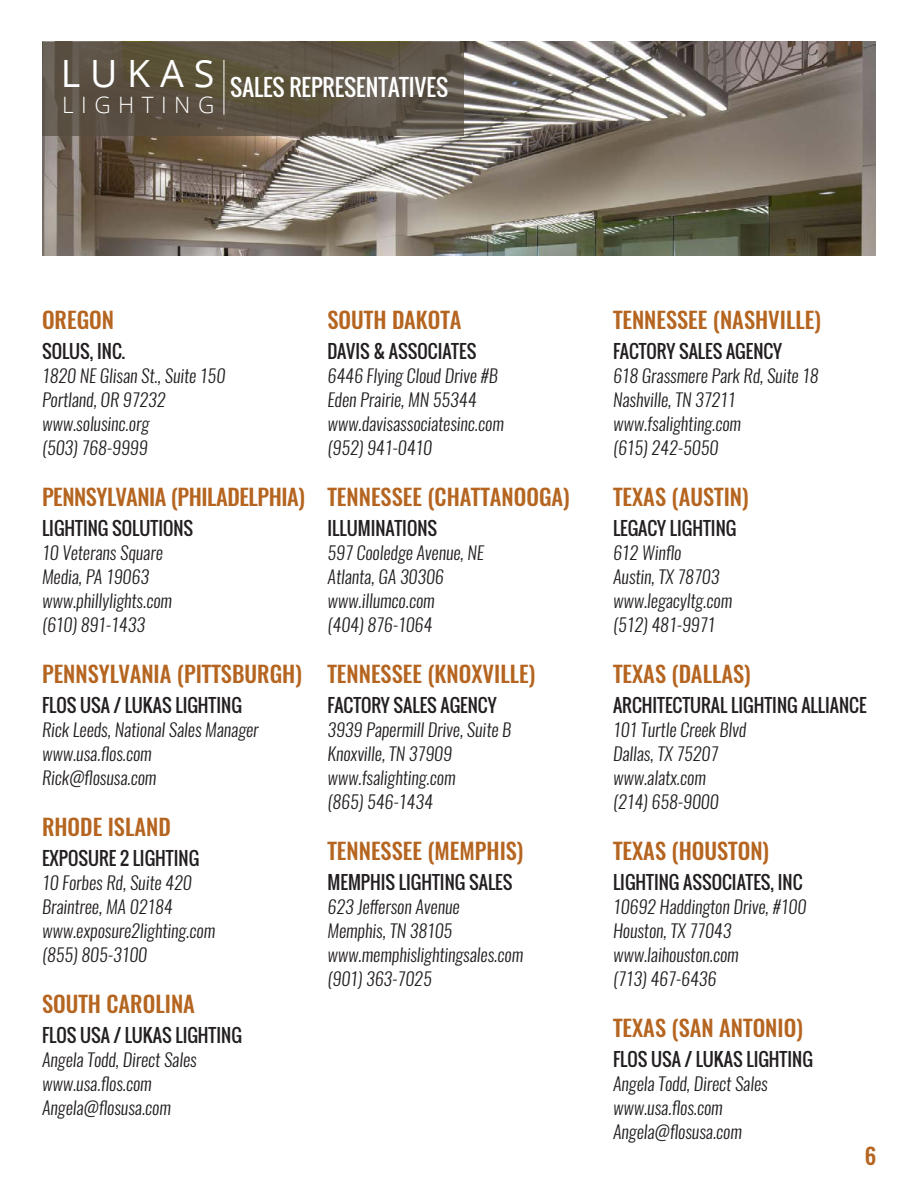
<style>
.page{position:relative;width:918px;height:1188px;background:#fff}
.page>*{position:absolute;margin:0;border:0;box-sizing:border-box;transform-origin:0 0}
.t1{font:37.65px "Open Sans";color:#fff}
.State{font:500 22.5px "Oswald";color:#b56520}
.State-2{font:500 22.5px "Oswald";letter-spacing:-.02em;color:#b56520}
.t2{font:22.5px "Oswald";color:#fff}
.t3{font:300 22.5px "Open Sans";letter-spacing:.33em;color:#fff}
.Listing_-_address{font:italic 300 18px "Oswald";color:#231f20}
.Listing_-_name{font:18px "Oswald";color:#231f20}
</style>
<div class="page">
<img style="left:42px;top:42px;width:834px;height:214px">
<svg style="left:42px;top:42px;width:422px;height:94px;fill:#5b5342"></svg>
<hr style="left:224px;top:60px;width:1px;height:55px;background:#fff">
<p class="t1" style="left:61px;top:48px;width:155px">L U K A S</p>
<p class="t3" style="left:62px;top:90px;width:154px">LIGHTING</p>
<p class="t2" style="left:230px;top:70px;width:219px">SALES REPRESENTATIVES</p>
<p class="State" style="left:42px;top:304px;width:74px">OREGON</p>
<p class="Listing_-_name" style="left:42px;top:337px;width:85px">SOLUS, INC.</p>
<p class="Listing_-_address" style="left:42px;top:363px;width:185px">1820 NE Glisan St., Suite 150</p>
<p class="Listing_-_address" style="left:42px;top:387px;width:125px">Portland, OR 97232</p>
<p class="Listing_-_address" style="left:42px;top:411px;width:109px">www.solusinc.org</p>
<p class="Listing_-_address" style="left:42px;top:435px;width:107px">(503) 768-9999</p>
<p class="State-2" style="left:42px;top:481px;width:264px">PENNSYLVANIA (PHILADELPHIA)</p>
<p class="Listing_-_name" style="left:42px;top:514px;width:153px">LIGHTING SOLUTIONS</p>
<p class="Listing_-_address" style="left:42px;top:540px;width:122px">10 Veterans Square</p>
<p class="Listing_-_address" style="left:42px;top:564px;width:108px">Media, PA 19063</p>
<p class="Listing_-_address" style="left:42px;top:588px;width:132px">www.phillylights.com</p>
<p class="Listing_-_address" style="left:42px;top:612px;width:105px">(610) 891-1433</p>
<p class="State" style="left:42px;top:658px;width:261px">PENNSYLVANIA (PITTSBURGH)</p>
<p class="Listing_-_name" style="left:42px;top:691px;width:201px">FLOS USA / LUKAS LIGHTING</p>
<p class="Listing_-_address" style="left:42px;top:717px;width:218px">Rick Leeds, National Sales Manager</p>
<p class="Listing_-_address" style="left:42px;top:741px;width:111px">www.usa.flos.com</p>
<p class="Listing_-_address" style="left:42px;top:765px;width:116px">Rick@flosusa.com</p>
<p class="State" style="left:42px;top:811px;width:130px">RHODE ISLAND</p>
<p class="Listing_-_name" style="left:42px;top:844px;width:159px">EXPOSURE 2 LIGHTING</p>
<p class="Listing_-_address" style="left:42px;top:870px;width:151px">10 Forbes Rd, Suite 420</p>
<p class="Listing_-_address" style="left:42px;top:894px;width:132px">Braintree, MA 02184</p>
<p class="Listing_-_address" style="left:42px;top:918px;width:175px">www.exposure2lighting.com</p>
<p class="Listing_-_address" style="left:42px;top:942px;width:107px">(855) 805-3100</p>
<p class="State" style="left:42px;top:988px;width:154px">SOUTH CAROLINA</p>
<p class="Listing_-_name" style="left:42px;top:1021px;width:201px">FLOS USA / LUKAS LIGHTING</p>
<p class="Listing_-_address" style="left:42px;top:1047px;width:156px">Angela Todd, Direct Sales</p>
<p class="Listing_-_address" style="left:42px;top:1071px;width:111px">www.usa.flos.com</p>
<p class="Listing_-_address" style="left:42px;top:1095px;width:130px">Angela@flosusa.com</p>
<p class="State" style="left:327px;top:304px;width:135px">SOUTH DAKOTA</p>
<p class="Listing_-_name" style="left:327px;top:337px;width:150px">DAVIS &amp; ASSOCIATES</p>
<p class="Listing_-_address" style="left:327px;top:363px;width:172px">6446 Flying Cloud Drive #B</p>
<p class="Listing_-_address" style="left:327px;top:387px;width:151px">Eden Prairie, MN 55344</p>
<p class="Listing_-_address" style="left:327px;top:411px;width:178px">www.davisassociatesinc.com</p>
<p class="Listing_-_address" style="left:327px;top:435px;width:106px">(952) 941-0410</p>
<p class="State" style="left:327px;top:481px;width:244px">TENNESSEE (CHATTANOOGA)</p>
<p class="Listing_-_name" style="left:327px;top:514px;width:111px">ILLUMINATIONS</p>
<p class="Listing_-_address" style="left:327px;top:540px;width:158px">597 Cooledge Avenue, NE</p>
<p class="Listing_-_address" style="left:327px;top:564px;width:118px">Atlanta, GA 30306</p>
<p class="Listing_-_address" style="left:327px;top:588px;width:109px">www.illumco.com</p>
<p class="Listing_-_address" style="left:327px;top:612px;width:106px">(404) 876-1064</p>
<p class="State" style="left:327px;top:658px;width:209px">TENNESSEE (KNOXVILLE)</p>
<p class="Listing_-_name" style="left:327px;top:691px;width:171px">FACTORY SALES AGENCY</p>
<p class="Listing_-_address" style="left:327px;top:717px;width:185px">3939 Papermill Drive, Suite B</p>
<p class="Listing_-_address" style="left:327px;top:741px;width:126px">Knoxville, TN 37909</p>
<p class="Listing_-_address" style="left:327px;top:765px;width:130px">www.fsalighting.com</p>
<p class="Listing_-_address" style="left:327px;top:789px;width:107px">(865) 546-1434</p>
<p class="State" style="left:327px;top:835px;width:197px">TENNESSEE (MEMPHIS)</p>
<p class="Listing_-_name" style="left:327px;top:868px;width:187px">MEMPHIS LIGHTING SALES</p>
<p class="Listing_-_address" style="left:327px;top:894px;width:134px">623 Jefferson Avenue</p>
<p class="Listing_-_address" style="left:327px;top:918px;width:126px">Memphis, TN 38105</p>
<p class="Listing_-_address" style="left:327px;top:942px;width:197px">www.memphislightingsales.com</p>
<p class="Listing_-_address" style="left:327px;top:966px;width:106px">(901) 363-7025</p>
<p class="State" style="left:613px;top:304px;width:209px">TENNESSEE (NASHVILLE)</p>
<p class="Listing_-_name" style="left:613px;top:337px;width:171px">FACTORY SALES AGENCY</p>
<p class="Listing_-_address" style="left:613px;top:363px;width:207px">618 Grassmere Park Rd, Suite 18</p>
<p class="Listing_-_address" style="left:613px;top:387px;width:124px">Nashville, TN 37211</p>
<p class="Listing_-_address" style="left:613px;top:411px;width:130px">www.fsalighting.com</p>
<p class="Listing_-_address" style="left:613px;top:435px;width:107px">(615) 242-5050</p>
<p class="State" style="left:613px;top:481px;width:137px">TEXAS (AUSTIN)</p>
<p class="Listing_-_name" style="left:613px;top:514px;width:125px">LEGACY LIGHTING</p>
<p class="Listing_-_address" style="left:613px;top:540px;width:70px">612 Winflo</p>
<p class="Listing_-_address" style="left:613px;top:564px;width:108px">Austin, TX 78703</p>
<p class="Listing_-_address" style="left:613px;top:588px;width:121px">www.legacyltg.com</p>
<p class="Listing_-_address" style="left:613px;top:612px;width:104px">(512) 481-9971</p>
<p class="State" style="left:613px;top:658px;width:139px">TEXAS (DALLAS)</p>
<p class="Listing_-_name" style="left:613px;top:691px;width:255px">ARCHITECTURAL LIGHTING ALLIANCE</p>
<p class="Listing_-_address" style="left:613px;top:717px;width:135px">101 Turtle Creek Blvd</p>
<p class="Listing_-_address" style="left:613px;top:741px;width:107px">Dallas, TX 75207</p>
<p class="Listing_-_address" style="left:613px;top:765px;width:94px">www.alatx.com</p>
<p class="Listing_-_address" style="left:613px;top:789px;width:107px">(214) 658-9000</p>
<p class="State" style="left:613px;top:835px;width:158px">TEXAS (HOUSTON)</p>
<p class="Listing_-_name" style="left:613px;top:868px;width:191px">LIGHTING ASSOCIATES, INC</p>
<p class="Listing_-_address" style="left:613px;top:894px;width:195px">10692 Haddington Drive, #100</p>
<p class="Listing_-_address" style="left:613px;top:918px;width:120px">Houston, TX 77043</p>
<p class="Listing_-_address" style="left:613px;top:942px;width:127px">www.laihouston.com</p>
<p class="Listing_-_address" style="left:613px;top:966px;width:105px">(713) 467-6436</p>
<p class="State" style="left:613px;top:1012px;width:191px">TEXAS (SAN ANTONIO)</p>
<p class="Listing_-_name" style="left:613px;top:1045px;width:201px">FLOS USA / LUKAS LIGHTING</p>
<p class="Listing_-_address" style="left:613px;top:1071px;width:156px">Angela Todd, Direct Sales</p>
<p class="Listing_-_address" style="left:613px;top:1095px;width:111px">www.usa.flos.com</p>
<p class="Listing_-_address" style="left:613px;top:1119px;width:130px">Angela@flosusa.com</p>
<p class="State" style="left:865px;top:1140px;width:13px">6</p>
</div>
